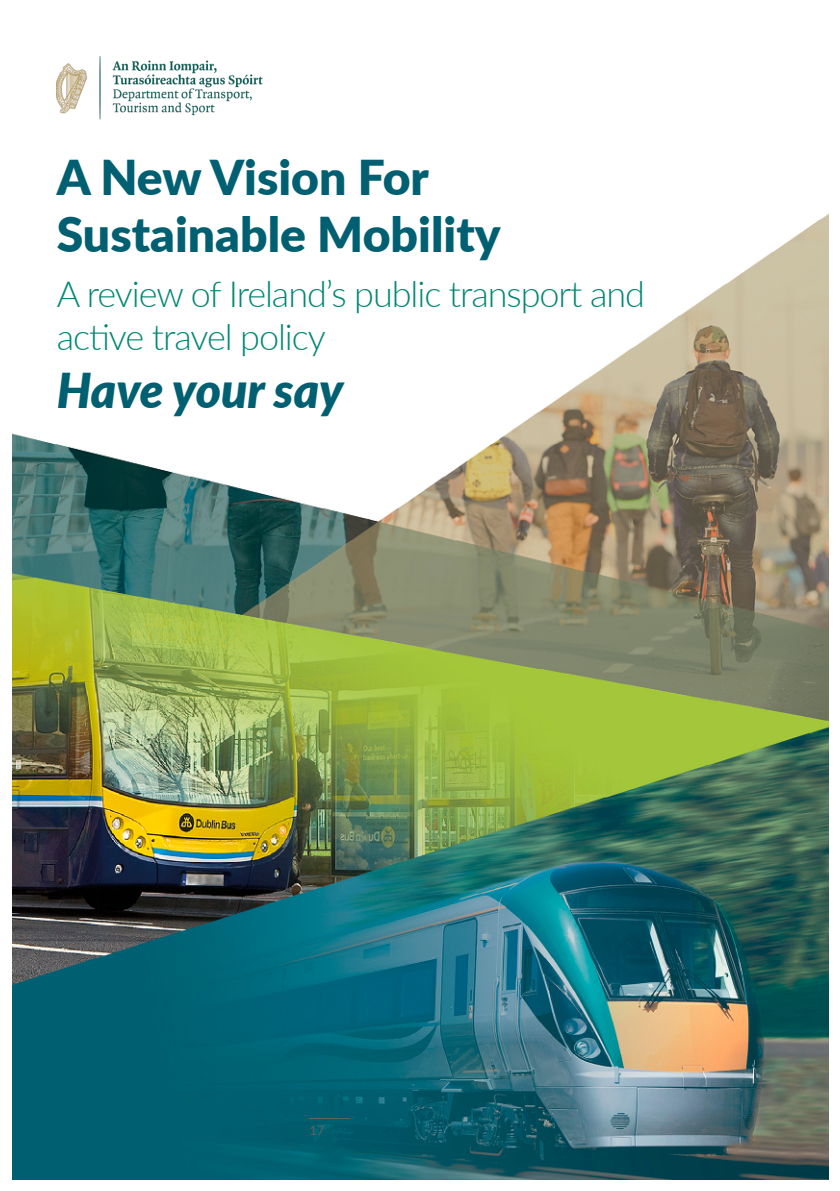
<style>
.page{position:relative;width:840px;height:1191px;background:#fff}
.page>*{position:absolute;margin:0;border:0;box-sizing:border-box;transform-origin:0 0}
.t1{font:900 48px/57.6px "Lato";color:#006071}
.t2{font:italic 900 48px "Lato";color:#006071}
.t3{font:300 36px/43.2px "Lato";letter-spacing:-.03em;color:#008872}
.t4{font:12.6px "Lato";color:#63635e}
</style>
<div class="page">
<img style="left:13px;top:77px;width:815px;height:1102px">
<img style="left:57px;top:56px;width:205px;height:77px">
<h1 class="t1" style="left:57px;top:146px;width:445px">A New Vision For<br>Sustainable Mobility</h1>
<p class="t3" style="left:57px;top:271px;width:589px">A review of Ireland’s public transport and active travel policy</p>
<h1 class="t2" style="left:57px;top:354px;width:288px">Have your say</h1>
<p class="t4" style="left:309px;top:1121px;width:16px">17</p>
</div>
